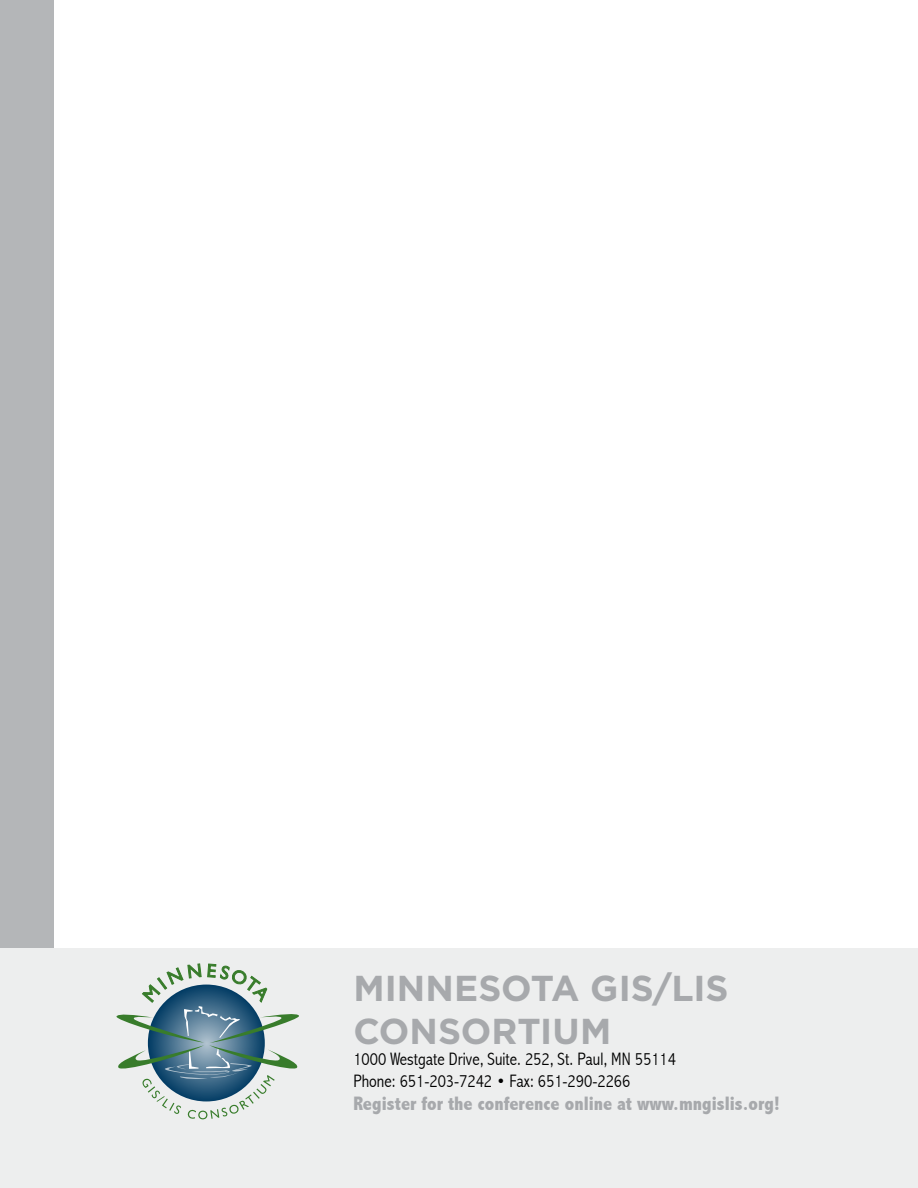
<style>
.page{position:relative;width:918px;height:1188px;background:#fff}
.page>*{position:absolute;margin:0;border:0;box-sizing:border-box;transform-origin:0 0}
.t1{font:700 36px/43.2px "Gotham";color:#a7a9ac}
.t2{font:800 condensed 19.5px "Abadi";color:#a7a9ac}
.t3{font:300 condensed 18px/21.6px "Abadi";color:#000}
</style>
<div class="page">
<div style="left:0;top:0;width:54px;height:1134px;background:#b4b6b8"></div>
<div style="left:0;top:948px;width:918px;height:240px;background:#edeeee"></div>
<svg style="left:117px;top:963px;width:182px;height:156px"></svg>
<h1 class="t1" style="left:353px;top:966px;width:377px">MINNESOTA GIS/LIS<br>CONSORTIUM</h1>
<p class="t3" style="left:353px;top:1049px;width:324px">1000 Westgate Drive, Suite. 252, St. Paul, MN 55114<br>Phone: 651-203-7242 • Fax: 651-290-2266</p>
<p class="t2" style="left:353px;top:1093px;width:428px">Register for the conference online at www.mngislis.org!</p>
</div>
